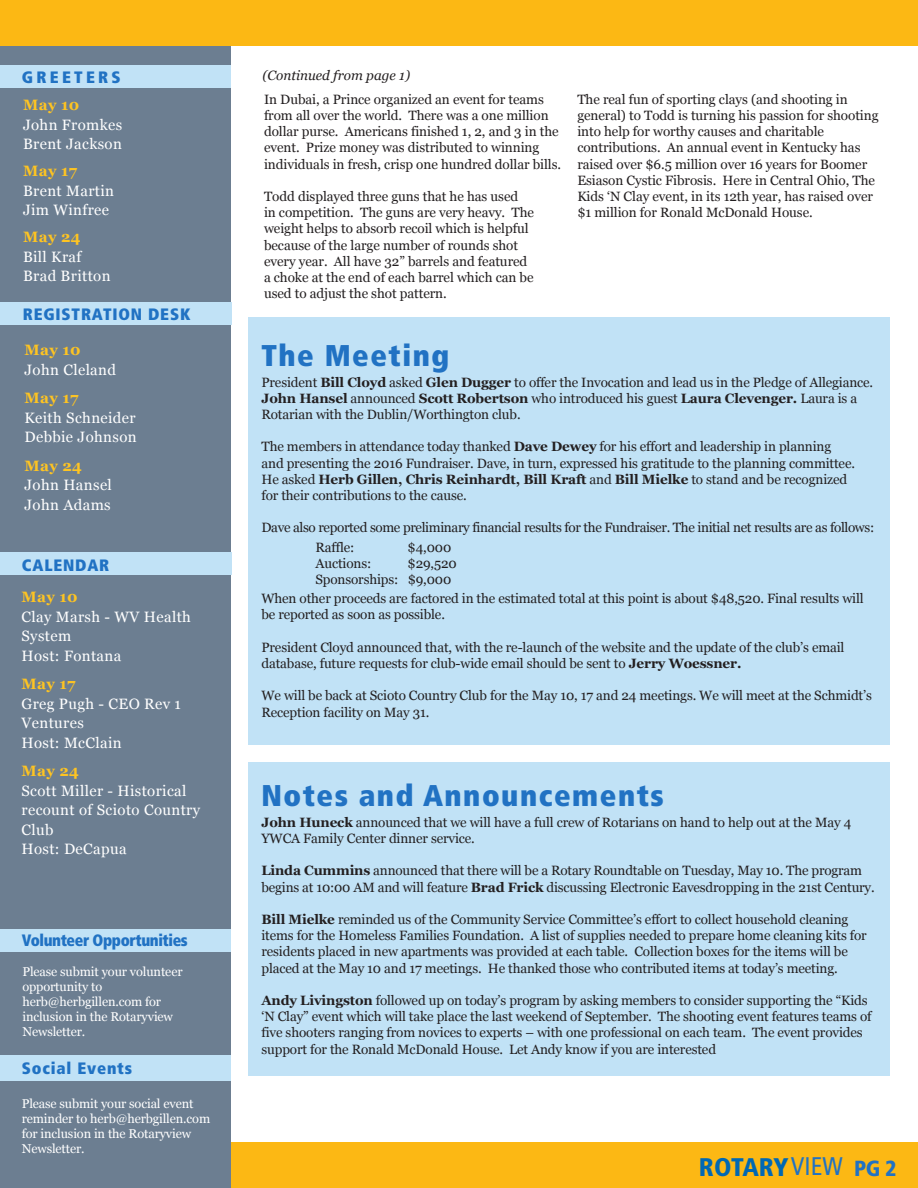
<style>
.page{position:relative;width:918px;height:1188px;background:#fff}
.page>*{position:absolute;margin:0;border:0;box-sizing:border-box;transform-origin:0 0}
.t1{font:900 condensed 30px "Frutiger";letter-spacing:.05em;color:#2172c3}
.t2{font:900 condensed 25.5px "Frutiger";letter-spacing:-.02em;color:#0168b3}
.t3{font:900 condensed 16.5px "Frutiger";letter-spacing:.05em;color:#2172c3}
.t4{font:900 condensed 16.5px "Frutiger";letter-spacing:-.025em;color:#2172c3;scale:.94 1}
.t5{font:900 condensed 16.5px "Frutiger";letter-spacing:.2em;color:#2172c3}
.t6{font:15px/19.5px "Georgia";letter-spacing:.025em;color:#fff}
.t7{font:700 15px "Georgia";letter-spacing:.025em;color:#fec422}
.t8{font:13.5px/16.2px "Georgia";letter-spacing:-.01em;color:#231f20}
.t9{font:italic 13.5px "Georgia";color:#231f20}
.t10{font:12.75px/15px "Georgia";letter-spacing:-.01em;color:#fff}
.s1{font-weight:700}
.s2{font-weight:400;color:#2172c3}
.s3{font-size:21.9px;color:#2172c3}
</style>
<div class="page">
<div style="left:0;top:1142px;width:918px;height:46px;background:#fcb814"></div>
<div style="left:0;top:33px;width:231px;height:1155px;background:#6c7e91"></div>
<div style="left:0;top:65px;width:231px;height:23px;background:#c1e2f6"></div>
<div style="left:0;top:302px;width:231px;height:23px;background:#c1e2f6"></div>
<div style="left:0;top:552px;width:231px;height:23px;background:#c1e2f6"></div>
<div style="left:0;top:929px;width:231px;height:23px;background:#c1e2f6"></div>
<div style="left:0;top:0;width:918px;height:46px;background:#fcb814"></div>
<div style="left:0;top:1055px;width:231px;height:26px;background:#c1e2f6"></div>
<div style="left:248px;top:317px;width:641px;height:428px;background:#c1e2f6"></div>
<div style="left:248px;top:762px;width:641px;height:314px;background:#c1e2f6"></div>
<p class="t5" style="left:22px;top:67px;width:100px">GREETERS</p>
<p class="t7" style="left:23px;top:94px;width:58px">May 10</p>
<p class="t6" style="left:23px;top:114px;width:101px">John Fromkes<br>Brent Jackson</p>
<p class="t7" style="left:23px;top:160px;width:56px">May 17</p>
<p class="t6" style="left:23px;top:180px;width:93px">Brent Martin<br>Jim Winfree</p>
<p class="t7" style="left:23px;top:226px;width:59px">May 24</p>
<p class="t6" style="left:23px;top:246px;width:89px">Bill Kraf<br>Brad Britton</p>
<p class="t3" style="left:23px;top:304px;width:169px">REGISTRATION DESK</p>
<p class="t7" style="left:24px;top:339px;width:58px">May 10</p>
<p class="t6" style="left:24px;top:359px;width:93px">John Cleland</p>
<p class="t7" style="left:24px;top:387px;width:56px">May 17</p>
<p class="t6" style="left:24px;top:407px;width:114px">Keith Schneider<br>Debbie Johnson</p>
<p class="t7" style="left:24px;top:454px;width:59px">May 24</p>
<p class="t6" style="left:24px;top:475px;width:89px">John Hansel<br>John Adams</p>
<p class="t3" style="left:22px;top:555px;width:89px">CALENDAR</p>
<p class="t7" style="left:22px;top:586px;width:58px">May 10</p>
<p class="t6" style="left:22px;top:606px;width:171px">Clay Marsh - WV Health<br>System<br>Host: Fontana</p>
<p class="t7" style="left:22px;top:673px;width:56px">May 17</p>
<p class="t6" style="left:22px;top:693px;width:161px">Greg Pugh - CEO Rev 1<br>Ventures<br>Host: McClain</p>
<p class="t7" style="left:22px;top:760px;width:59px">May 24</p>
<p class="t6" style="left:22px;top:780px;width:180px">Scott Miller - Historical recount of Scioto Country<br>Club<br>Host: DeCapua</p>
<p class="t4" style="left:22px;top:930px;width:178px">Volunteer Opportunities</p>
<p class="t10" style="left:22px;top:964px;width:162px">Please submit your volunteer opportunity to herb@herbgillen.com for inclusion in the Rotaryview<br>Newsletter.</p>
<p class="t3" style="left:22px;top:1059px;width:112px">Social Events</p>
<p class="t10" style="left:22px;top:1095px;width:190px">Please submit your social event reminder to herb@herbgillen.com for inclusion in the Rotaryview<br>Newsletter.</p>
<p class="t9" style="left:263px;top:66px;width:149px">(Continued from page 1)</p>
<p class="t8" style="left:264px;top:90px;width:299px">In Dubai, a Prince organized an event for teams from all over the world. There was a one million dollar purse. Americans finished 1, 2, and 3 in the event. Prize money was distributed to winning individuals in fresh, crisp one hundred dollar bills.</p>
<p class="t8" style="left:264px;top:188px;width:272px">Todd displayed three guns that he has used<br>in competition. The guns are very heavy. The weight helps to absorb recoil which is helpful because of the large number of rounds shot every year. All have 32” barrels and featured a choke at the end of each barrel which can be used to adjust the shot pattern.</p>
<p class="t8" style="left:577px;top:90px;width:303px">The real fun of sporting clays (and shooting in general) to Todd is turning his passion for shooting into help for worthy causes and charitable contributions. An annual event in Kentucky has raised over $6.5 million over 16 years for Boomer Esiason Cystic Fibrosis. Here in Central Ohio, The Kids ‘N Clay event, in its 12th year, has raised over $1 million for Ronald McDonald House.</p>
<h1 class="t1" style="left:261px;top:337px;width:189px">The Meeting</h1>
<p class="t8" style="left:261px;top:373px;width:613px">President <span class="s1">Bill Cloyd</span> asked <span class="s1">Glen Dugger</span> to offer the Invocation and lead us in the Pledge of Allegiance.<br><span class="s1">John Hansel</span> announced <span class="s1">Scott Robertson</span> who introduced his guest <span class="s1">Laura Clevenger.</span> Laura is a<br>Rotarian with the Dublin/Worthington club.</p>
<p class="t8" style="left:261px;top:438px;width:595px">The members in attendance today thanked <span class="s1">Dave Dewey</span> for his effort and leadership in planning and presenting the 2016 Fundraiser. Dave, in turn, expressed his gratitude to the planning committee.<br>He asked <span class="s1">Herb Gillen, Chris Reinhardt, Bill Kraft</span> and <span class="s1">Bill Mielke</span> to stand and be recognized for their contributions to the cause.</p>
<p class="t8" style="left:315px;top:518px;width:560px;line-height:19.2px;text-indent:-54px">Dave also reported some preliminary financial results for the Fundraiser. The initial net results are as follows:<br>Raffle:</p>
<p class="t8" style="left:408px;top:538px;width:45px">$4,000</p>
<p class="t8" style="left:315px;top:555px;width:143px;text-indent:92px">$29,520<br>Sponsorships: $9,000</p>
<p class="t8" style="left:261px;top:590px;width:604px">When other proceeds are factored in the estimated total at this point is about $48,520. Final results will be reported as soon as possible.</p>
<p class="t8" style="left:261px;top:639px;width:585px">President Cloyd announced that, with the re-launch of the website and the update of the club’s email database, future requests for club-wide email should be sent to <span class="s1">Jerry Woessner.</span></p>
<p class="t8" style="left:261px;top:687px;width:612px">We will be back at Scioto Country Club for the May 10, 17 and 24 meetings. We will meet at the Schmidt’s<br>Reception facility on May 31.</p>
<p class="t8" style="left:315px;top:555px;width:57px">Auctions:</p>
<h1 class="t1" style="left:261px;top:777px;width:404px">Notes and Announcements</h1>
<p class="t8" style="left:261px;top:813px;width:591px"><span class="s1">John Huneck</span> announced that we will have a full crew of Rotarians on hand to help out at the May 4<br>YWCA Family Center dinner service.</p>
<p class="t8" style="left:261px;top:862px;width:615px"><span class="s1">Linda Cummins</span> announced that there will be a Rotary Roundtable on Tuesday, May 10. The program begins at 10:00 AM and will feature <span class="s1">Brad Frick</span> discussing Electronic Eavesdropping in the 21st Century.</p>
<p class="t8" style="left:261px;top:911px;width:607px"><span class="s1">Bill Mielke</span> reminded us of the Community Service Committee’s effort to collect household cleaning items for the Homeless Families Foundation. A list of supplies needed to prepare home cleaning kits for residents placed in new apartments was provided at each table. Collection boxes for the items will be placed at the May 10 and 17 meetings. He thanked those who contributed items at today’s meeting.</p>
<p class="t8" style="left:261px;top:992px;width:612px"><span class="s1">Andy Livingston</span> followed up on today’s program by asking members to consider supporting the “Kids ‘N Clay” event which will take place the last weekend of September. The shooting event features teams of five shooters ranging from novices to experts – with one professional on each team. The event provides support for the Ronald McDonald House. Let Andy know if you are interested</p>
<h2 class="t2" style="left:699px;top:1152px;width:199px">ROTARY<span class="s2">VIEW</span> <span class="s3">PG 2</span></h2>
</div>
